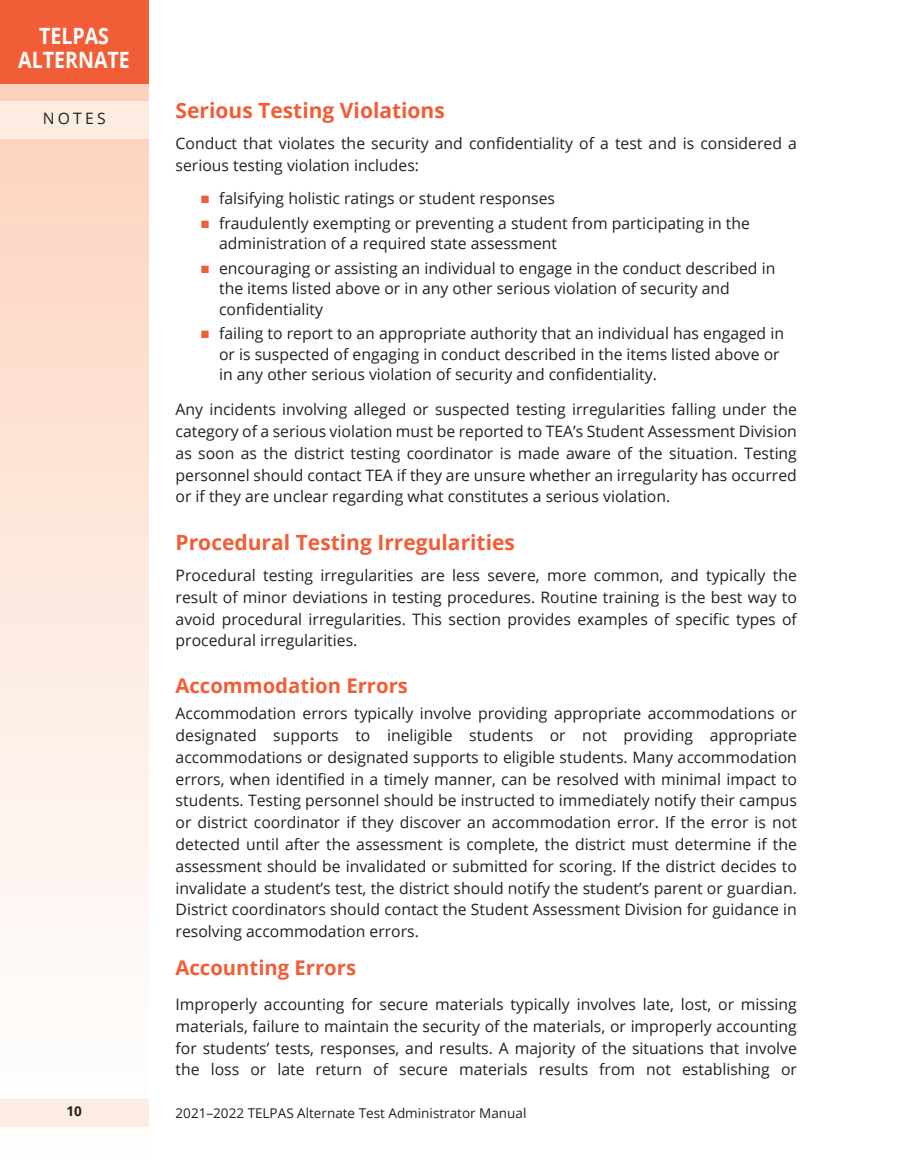
<style>
.page{position:relative;width:905px;height:1175px;background:#fff}
.page>*{position:absolute;margin:0;border:0;box-sizing:border-box;transform-origin:0 0}
.t1{font:700 22.5px/24px "Open Sans";color:#fff;text-align:center;scale:.87 1}
.t2{font:700 21px "Open Sans";color:#f15d36}
.t3{font:700 20.25px "Open Sans";color:#f15d36}
.t4{font:15.75px/21.8px "Open Sans";color:#231f20}
.t5{font:13.5px "Open Sans";color:#231f20}
.t6{font:700 13.5px "Open Sans";color:#231f20}
.s1{color:#f15d36}
</style>
<div class="page">
<svg style="left:0;top:83px;width:148px;height:1044px"></svg>
<div style="left:0;top:101px;width:148px;height:38px;background:#fdece2"></div>
<div style="left:0;top:1099px;width:148px;height:27px;background:#fdece2"></div>
<div style="left:0;top:0;width:148px;height:83px;background:#f15d36"></div>
<h1 class="t1" style="left:18px;top:24px;width:130px">TELPAS<br>ALTERNATE</h1>
<p class="t4" style="left:43px;top:107px;width:64px">NOTES</p>
<h4 class="t2" style="left:176px;top:96px;width:271px">Serious Testing Violations</h4>
<p class="t4" style="left:176px;top:132px;width:623px">Conduct that violates the security and confidentiality of a test and is considered a serious testing violation includes:</p>
<p class="t4" style="left:201px;top:187px;width:355px"><span class="s1">■</span> falsifying holistic ratings or student responses</p>
<p class="t4" style="left:219px;top:213px;width:532px;line-height:20.2px;text-indent:-18px"><span class="s1">■</span> fraudulently exempting or preventing a student from participating in the administration of a required state assessment</p>
<p class="t4" style="left:219px;top:258px;width:557px;line-height:20.2px;text-indent:-18px"><span class="s1">■</span> encouraging or assisting an individual to engage in the conduct described in the items listed above or in any other serious violation of security and confidentiality</p>
<p class="t4" style="left:219px;top:323px;width:566px;line-height:20.2px;text-indent:-18px"><span class="s1">■</span> failing to report to an appropriate authority that an individual has engaged in or is suspected of engaging in conduct described in the items listed above or in any other serious violation of security and confidentiality.</p>
<p class="t4" style="left:175px;top:398px;width:623px;text-align:justify">Any incidents involving alleged or suspected testing irregularities falling under the category of a serious violation must be reported to TEA’s Student Assessment Division as soon as the district testing coordinator is made aware of the situation. Testing personnel should contact TEA if they are unsure whether an irregularity has occurred or if they are unclear regarding what constitutes a serious violation.</p>
<h4 class="t2" style="left:176px;top:528px;width:341px">Procedural Testing Irregularities</h4>
<p class="t4" style="left:176px;top:564px;width:623px;text-align:justify">Procedural testing irregularities are less severe, more common, and typically the result of minor deviations in testing procedures. Routine training is the best way to avoid procedural irregularities. This section provides examples of specific types of procedural irregularities.</p>
<h4 class="t3" style="left:176px;top:671px;width:234px">Accommodation Errors</h4>
<p class="t4" style="left:176px;top:702px;width:623px;text-align:justify">Accommodation errors typically involve providing appropriate accommodations or designated supports to ineligible students or not providing appropriate accommodations or designated supports to eligible students. Many accommodation errors, when identified in a timely manner, can be resolved with minimal impact to students. Testing personnel should be instructed to immediately notify their campus or district coordinator if they discover an accommodation error. If the error is not detected until after the assessment is complete, the district must determine if the assessment should be invalidated or submitted for scoring. If the district decides to invalidate a student’s test, the district should notify the student’s parent or guardian.<br>District coordinators should contact the Student Assessment Division for guidance in resolving accommodation errors.</p>
<h4 class="t3" style="left:176px;top:953px;width:182px">Accounting Errors</h4>
<p class="t4" style="left:176px;top:993px;width:623px;text-align:justify">Improperly accounting for secure materials typically involves late, lost, or missing materials, failure to maintain the security of the materials, or improperly accounting for students’ tests, responses, and results. A majority of the situations that involve the loss or late return of secure materials results from not establishing or</p>
<p class="t6" style="left:67px;top:1102px;width:17px">10</p>
<p class="t5" style="left:176px;top:1104px;width:352px">2021–2022 TELPAS Alternate Test Administrator Manual</p>
</div>
